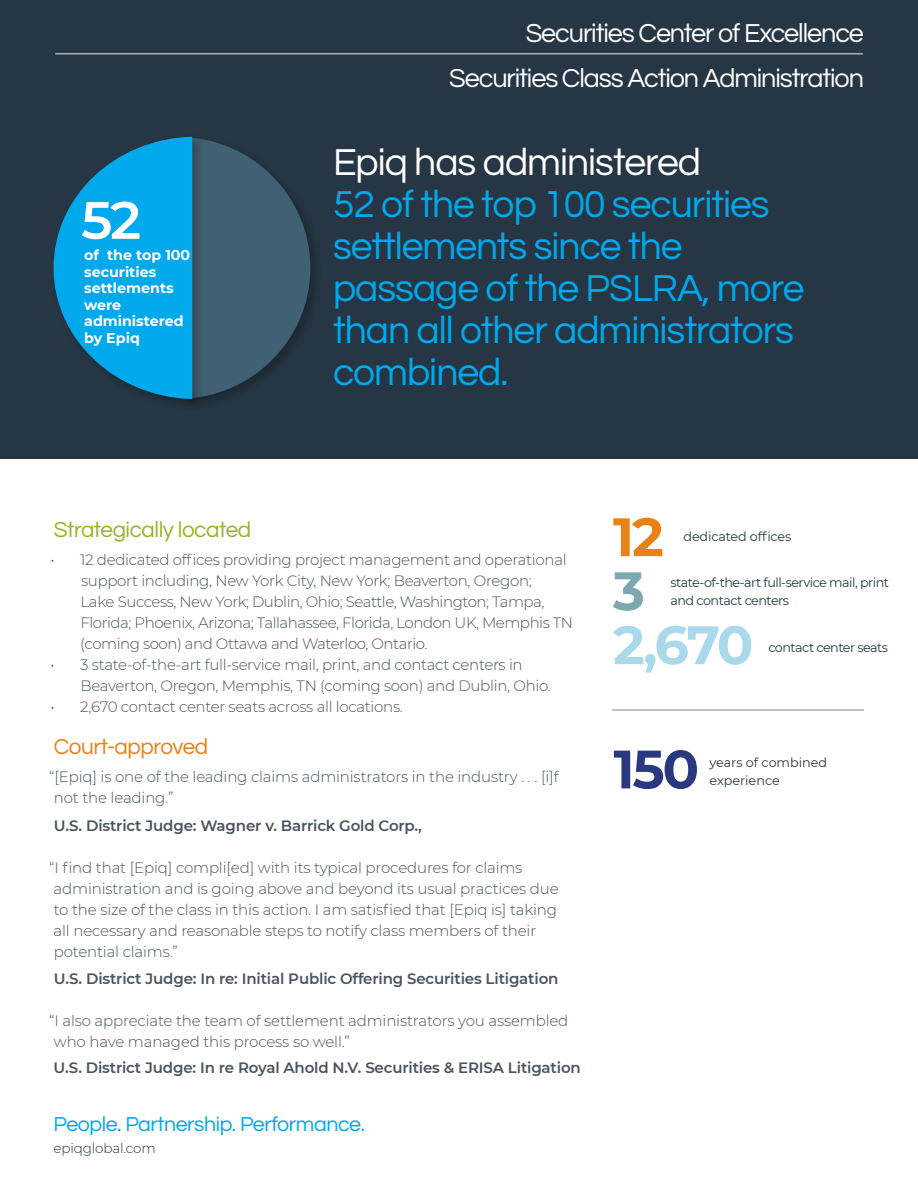
<style>
.page{position:relative;width:918px;height:1188px;background:#fff}
.page>*{position:absolute;margin:0;border:0;box-sizing:border-box;transform-origin:0 0}
.Small_Copy_List__Mon{font:700 54px "Montserrat";color:#a9d9eb}
.Small_Copy_List__Mon-2{font:700 54px "Montserrat";color:#2a397f}
.Small_Copy_List__Mon-3{font:700 54px "Montserrat";color:#e98114}
.Small_Copy_List__Mon-4{font:700 54px "Montserrat";color:#7ea8af}
.t1{font:600 52.5px "Montserrat";color:#fff}
.Footer_Experience__Q{font:39px/42px "Questrial";letter-spacing:-.025em;color:#00a8ec}
.Footer_Experience__Q-2{font:39px "Questrial";letter-spacing:-.025em;color:#fff}
.Top_Page_Label_White{font:27px "Questrial";letter-spacing:-.04em;color:#fff}
.Header_3_Green__Ques{font:22.5px "Questrial";letter-spacing:-.02em;color:#9bb124}
.Header_3_Green__Ques-2{font:22.5px "Questrial";letter-spacing:-.02em;color:#e98114}
.t2{font:21px "Questrial";letter-spacing:-.02em;color:#00a8ec}
.Body_Copy_Bullets{font:300 15px/21px "Montserrat";letter-spacing:-.02em;color:#4b535e}
.Body_Copy_Bullets-2{font:600 15px "Montserrat";letter-spacing:-.01em;color:#4b535e}
.Footer_Experience__Q-3{font:700 14.25px/16.5px "Montserrat";color:#fff}
.t3{font:300 13.5px "Montserrat";letter-spacing:-.01em;color:#2b3641}
.Small_Copy_List__Mon-5{font:12.75px/18px "Montserrat";letter-spacing:-.04em;color:#2b3641}
.Small_Copy_List__Mon-6{font:12.75px/18px "Montserrat";color:#2b3641}
.Small_Copy_List__Mon-7{font:12.75px "Montserrat";letter-spacing:-.01em;color:#2b3641}
</style>
<div class="page">
<div style="left:0;top:0;width:918px;height:458px;background:#263644"></div>
<hr style="left:55px;top:53px;width:808px;height:1px;background:#fff">
<svg style="left:54px;top:137px;width:256px;height:262px"></svg>
<hr style="left:612px;top:710px;width:252px;height:1px;background:#868890">
<p class="t1" style="left:81px;top:183px;width:61px">52</p>
<p class="Footer_Experience__Q-3" style="left:84px;top:246px;width:108px">of the top 100 securities settlements were administered by Epiq</p>
<p class="Top_Page_Label_White" style="left:526px;top:20px;width:340px">Securities Center of Excellence</p>
<p class="Top_Page_Label_White" style="left:449px;top:65px;width:416px">Securities Class Action Administration</p>
<p class="Footer_Experience__Q-2" style="left:333px;top:143px;width:370px">Epiq has administered</p>
<p class="Footer_Experience__Q" style="left:333px;top:184px;width:473px">52 of the top 100 securities settlements since the passage of the PSLRA, more than all other administrators combined.</p>
<p class="Header_3_Green__Ques" style="left:54px;top:519px;width:199px">Strategically located</p>
<p class="Body_Copy_Bullets" style="left:80px;top:549px;width:494px;text-indent:-30px">• 12 dedicated offices providing project management and operational support including, New York City, New York; Beaverton, Oregon;<br>Lake Success, New York; Dublin, Ohio; Seattle, Washington; Tampa, Florida; Phoenix, Arizona; Tallahassee, Florida, London UK, Memphis TN (coming soon) and Ottawa and Waterloo, Ontario.</p>
<p class="Body_Copy_Bullets" style="left:80px;top:654px;width:472px;text-indent:-30px">• 3 state-of-the-art full-service mail, print, and contact centers in<br>Beaverton, Oregon, Memphis, TN (coming soon) and Dublin, Ohio.</p>
<p class="Body_Copy_Bullets" style="left:50px;top:696px;width:354px">• 2,670 contact center seats across all locations.</p>
<p class="Header_3_Green__Ques-2" style="left:54px;top:736px;width:156px">Court-approved</p>
<p class="Body_Copy_Bullets" style="left:49px;top:766px;width:511px">“[Epiq] is one of the leading claims administrators in the industry . . . [i]f not the leading.”</p>
<p class="Body_Copy_Bullets-2" style="left:54px;top:815px;width:370px">U.S. District Judge: Wagner v. Barrick Gold Corp.,</p>
<p class="Body_Copy_Bullets" style="left:49px;top:856px;width:511px">“I find that [Epiq] compli[ed] with its typical procedures for claims administration and is going above and beyond its usual practices due to the size of the class in this action. I am satisfied that [Epiq is] taking all necessary and reasonable steps to notify class members of their potential claims.”</p>
<p class="Body_Copy_Bullets-2" style="left:54px;top:968px;width:506px">U.S. District Judge: In re: Initial Public Offering Securities Litigation</p>
<p class="Body_Copy_Bullets" style="left:54px;top:1010px;width:516px;text-indent:-5px">“I also appreciate the team of settlement administrators you assembled who have managed this process so well.”</p>
<p class="Body_Copy_Bullets-2" style="left:54px;top:1057px;width:529px">U.S. District Judge: In re Royal Ahold N.V. Securities &amp; ERISA Litigation</p>
<p class="t2" style="left:54px;top:1114px;width:313px">People. Partnership. Performance.</p>
<p class="t3" style="left:54px;top:1139px;width:104px">epiqglobal.com</p>
<p class="Small_Copy_List__Mon-3" style="left:613px;top:498px;width:52px">12</p>
<p class="Small_Copy_List__Mon-4" style="left:613px;top:552px;width:33px">3</p>
<p class="Small_Copy_List__Mon" style="left:613px;top:606px;width:142px">2,670</p>
<p class="Small_Copy_List__Mon-7" style="left:683px;top:528px;width:109px">dedicated offices</p>
<p class="Small_Copy_List__Mon-5" style="left:670px;top:573px;width:220px">state-of-the-art full-service mail, print and contact centers</p>
<p class="Small_Copy_List__Mon-5" style="left:768px;top:638px;width:121px">contact center seats</p>
<p class="Small_Copy_List__Mon-2" style="left:614px;top:730px;width:87px">150</p>
<p class="Small_Copy_List__Mon-6" style="left:710px;top:753px;width:119px">years of combined experience</p>
</div>
